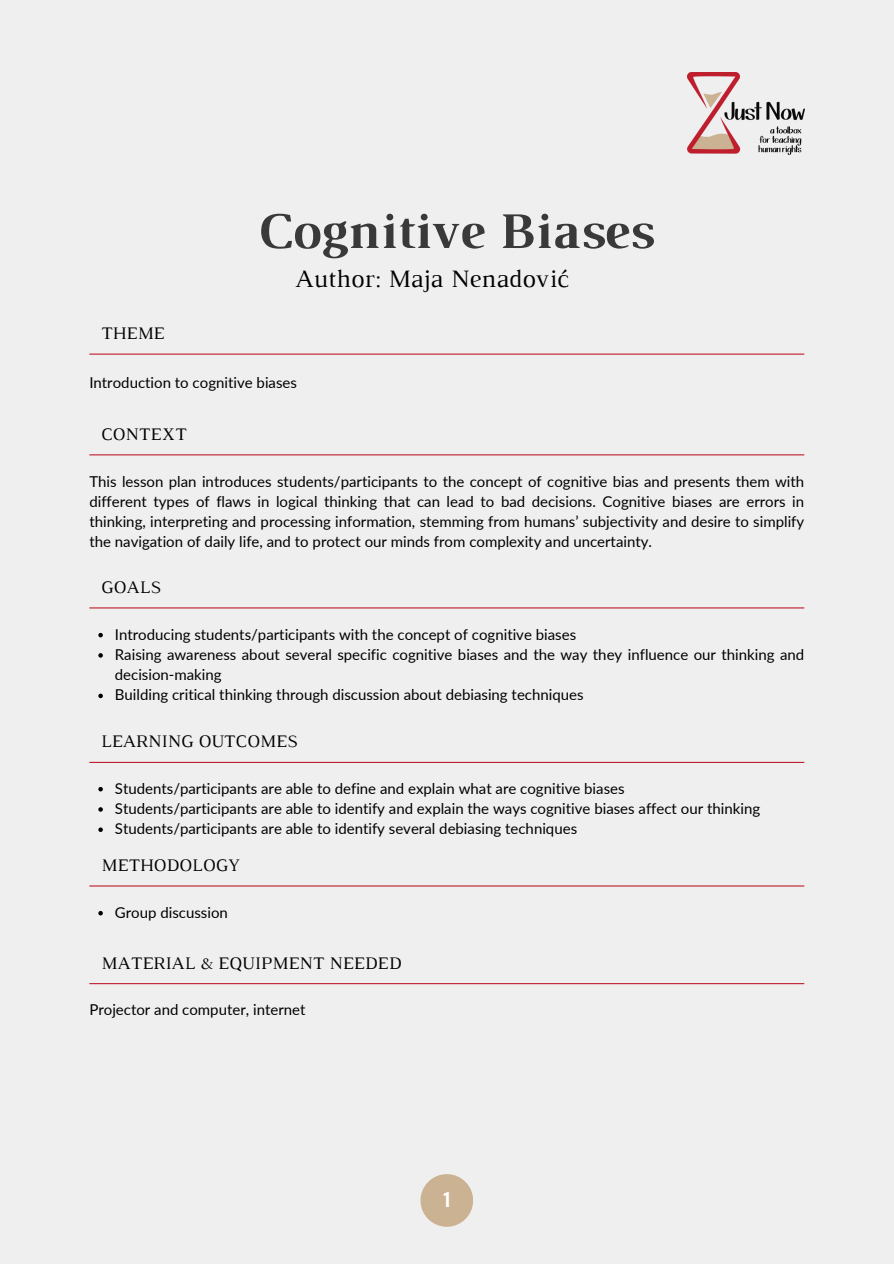
<style>
.page{position:relative;width:894px;height:1264px;background:#fff}
.page>*{position:absolute;margin:0;border:0;box-sizing:border-box;transform-origin:0 0}
.t1{font:700 52.5px "Luthier";color:#393939}
.t2{font:25.5px "Luthier";color:#000}
.t3{font:700 21px "DM Sans";color:#fff}
.t4{font:18px "Luthier";color:#000}
.t5{font:15px/20.2px "Lato";color:#000;text-align:justify}
</style>
<div class="page">
<div style="left:0;top:0;width:893px;height:1263px;background:#efefef"></div>
<hr style="left:89px;top:353px;width:715px;height:2px;background:#bf1e2d">
<img style="left:687px;top:73px;width:117px;height:82px">
<div style="left:420px;top:1174px;width:53px;height:52px;background:#cbb292;border-radius:50%"></div>
<hr style="left:89px;top:454px;width:715px;height:1px;background:#bf1e2d">
<hr style="left:89px;top:607px;width:715px;height:1px;background:#bf1e2d">
<svg style="left:98px;top:633px;width:5px;height:4px"></svg>
<svg style="left:98px;top:653px;width:5px;height:4px"></svg>
<svg style="left:98px;top:693px;width:5px;height:5px"></svg>
<hr style="left:89px;top:885px;width:715px;height:1px;background:#bf1e2d">
<svg style="left:98px;top:911px;width:5px;height:4px"></svg>
<hr style="left:89px;top:761px;width:715px;height:2px;background:#bf1e2d">
<svg style="left:98px;top:787px;width:5px;height:4px"></svg>
<svg style="left:98px;top:807px;width:5px;height:4px"></svg>
<svg style="left:98px;top:827px;width:5px;height:5px"></svg>
<hr style="left:89px;top:983px;width:715px;height:1px;background:#bf1e2d">
<h1 class="t1" style="left:256px;top:212px;width:397px">Cognitive Biases</h1>
<h2 class="t2" style="left:295px;top:269px;width:275px">Author: Maja Nenadović</h2>
<h3 class="t4" style="left:101px;top:327px;width:65px">THEME</h3>
<p class="t5" style="left:89px;top:372px;width:209px">Introduction to cognitive biases</p>
<p class="t4" style="left:101px;top:427px;width:87px">CONTEXT</p>
<h3 class="t5" style="left:89px;top:470px;width:716px">This lesson plan introduces students/participants to the concept of cognitive bias and presents them with different types of flaws in logical thinking that can lead to bad decisions. Cognitive biases are errors in thinking, interpreting and processing information, stemming from humans’ subjectivity and desire to simplify the navigation of daily life, and to protect our minds from complexity and uncertainty.</h3>
<p class="t4" style="left:101px;top:580px;width:62px">GOALS</p>
<p class="t5" style="left:115px;top:623px;width:462px">Introducing students/participants with the concept of cognitive biases</p>
<p class="t5" style="left:115px;top:644px;width:690px">Raising awareness about several specific cognitive biases and the way they influence our thinking and decision-making</p>
<h3 class="t5" style="left:115px;top:684px;width:470px">Building critical thinking through discussion about debiasing techniques</h3>
<p class="t4" style="left:101px;top:735px;width:198px">LEARNING OUTCOMES</p>
<h3 class="t5" style="left:115px;top:777px;width:511px">Students/participants are able to define and explain what are cognitive biases</h3>
<p class="t5" style="left:115px;top:798px;width:646px">Students/participants are able to identify and explain the ways cognitive biases affect our thinking</p>
<h3 class="t5" style="left:115px;top:818px;width:463px">Students/participants are able to identify several debiasing techniques</h3>
<p class="t4" style="left:101px;top:858px;width:140px">METHODOLOGY</p>
<p class="t5" style="left:115px;top:901px;width:114px">Group discussion</p>
<p class="t4" style="left:101px;top:956px;width:301px">MATERIAL &amp; EQUIPMENT NEEDED</p>
<p class="t5" style="left:89px;top:998px;width:217px">Projector and computer, internet</p>
<h3 class="t3" style="left:443px;top:1186px;width:9px">1</h3>
</div>
